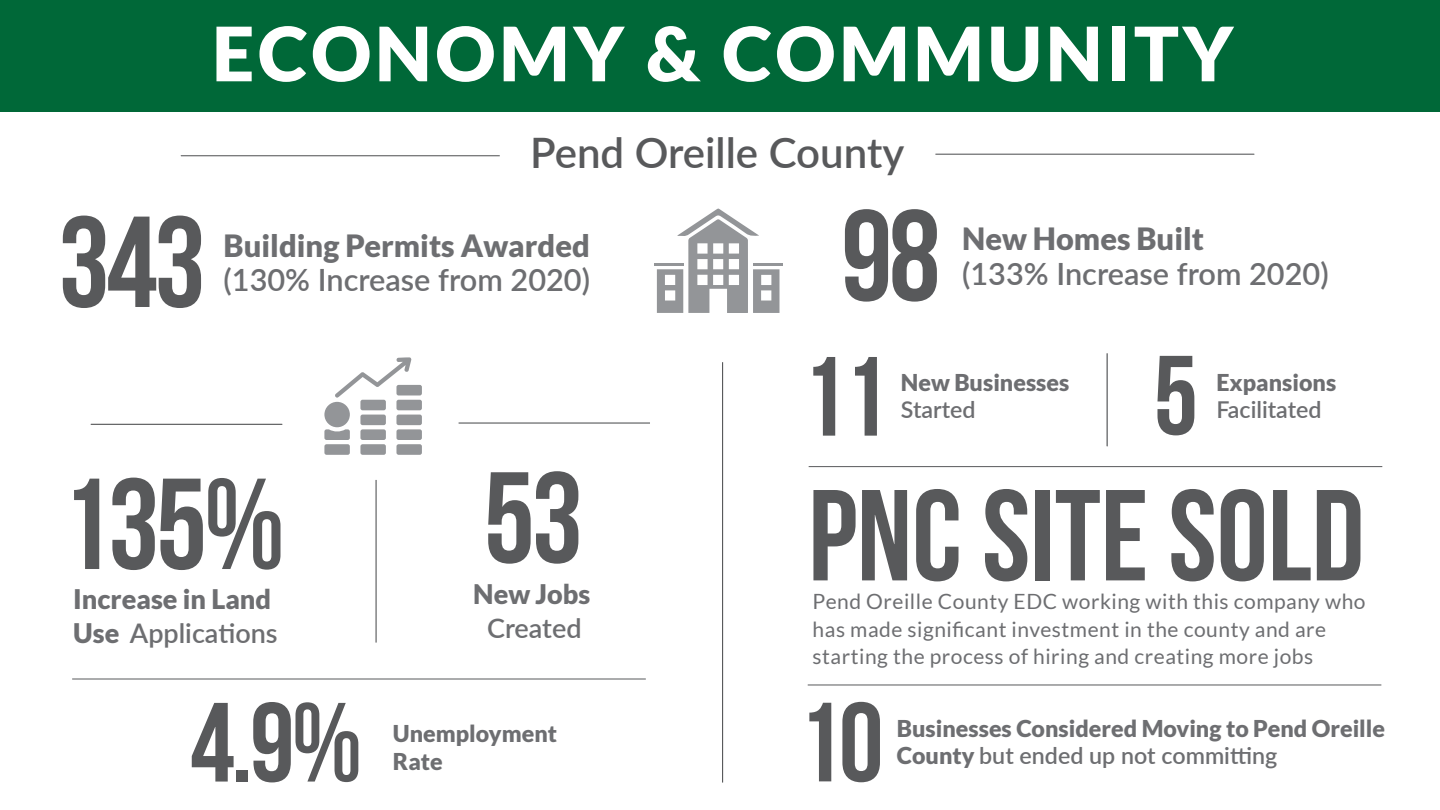
<style>
.page{position:relative;width:1440px;height:810px;background:#fff}
.page>*{position:absolute;margin:0;border:0;box-sizing:border-box;transform-origin:0 0}
.t1{font:129.15px "Bebas Neue";color:#58595b}
.t2{font:112.35px "Bebas Neue";color:#58595b}
.t3{font:900 75px "Lato";letter-spacing:.05em;color:#fff}
.t4{font:600 42px "Lato";color:#58595b}
.t5{font:600 30.75px "Lato";color:#6d6e71}
.t6{font:900 30.75px "Lato";color:#6d6e71}
.t7{font:900 27px/34.5px "Lato";color:#6d6e71}
.t8{font:600 27px "Lato";color:#6d6e71}
.t9{font:900 23.25px/27.9px "Lato";color:#6d6e71}
.t10{font:600 23.25px "Lato";color:#6d6e71}
.t11{font:21px/27px "Lato";letter-spacing:.025em;color:#6d6e71}
.s1{font-weight:600}
.s2{font-weight:900}
</style>
<div class="page">
<div style="left:0;top:1px;width:1440px;height:111px;background:#006838"></div>
<hr style="left:181px;top:155px;width:319px;height:1px;background:#58595b">
<hr style="left:935px;top:154px;width:319px;height:1px;background:#58595b">
<hr style="left:91px;top:424px;width:191px;height:1px;background:#58595b">
<hr style="left:1106px;top:353px;width:1px;height:93px;background:#58595b">
<hr style="left:722px;top:362px;width:1px;height:421px;background:#58595b">
<div style="left:324px;top:444px;width:26px;height:11px;background:#939598;border-radius:2px"></div>
<div style="left:396px;top:444px;width:26px;height:11px;background:#939598;border-radius:2px"></div>
<div style="left:396px;top:429px;width:26px;height:11px;background:#939598;border-radius:2px"></div>
<div style="left:396px;top:415px;width:26px;height:10px;background:#939598;border-radius:2px"></div>
<div style="left:396px;top:400px;width:26px;height:10px;background:#939598;border-radius:2px"></div>
<div style="left:360px;top:444px;width:26px;height:11px;background:#939598;border-radius:2px"></div>
<div style="left:360px;top:429px;width:26px;height:11px;background:#939598;border-radius:2px"></div>
<div style="left:360px;top:415px;width:26px;height:10px;background:#939598;border-radius:2px"></div>
<div style="left:396px;top:385px;width:26px;height:10px;background:#939598;border-radius:2px"></div>
<div style="left:360px;top:400px;width:26px;height:10px;background:#939598;border-radius:2px"></div>
<svg style="left:324px;top:429px;width:26px;height:11px"></svg>
<div style="left:324px;top:402px;width:26px;height:25px;background:#939598;border-radius:50%"></div>
<svg style="left:335px;top:357px;width:76px;height:41px"></svg>
<hr style="left:458px;top:422px;width:192px;height:2px;background:#58595b">
<hr style="left:375px;top:480px;width:2px;height:163px;background:#58595b">
<svg style="left:657px;top:208px;width:122px;height:105px"></svg>
<hr style="left:654px;top:263px;width:29px;height:2px;background:#939598">
<hr style="left:753px;top:263px;width:29px;height:2px;background:#939598">
<hr style="left:808px;top:685px;width:573px;height:1px;background:#58595b">
<hr style="left:808px;top:466px;width:574px;height:1px;background:#58595b">
<hr style="left:72px;top:679px;width:574px;height:1px;background:#58595b">
<h3 class="t3" style="left:212px;top:10px;width:1023px">ECONOMY &amp; COMMUNITY</h3>
<h1 class="t1" style="left:58px;top:192px;width:148px">343</h1>
<h3 class="t4" style="left:530px;top:122px;width:376px">Pend Oreille County</h3>
<h3 class="t6" style="left:224px;top:227px;width:368px">Building Permits Awarded</h3>
<h3 class="t5" style="left:224px;top:258px;width:368px">(130% Increase from 2020)</h3>
<h1 class="t1" style="left:841px;top:185px;width:101px">98</h1>
<h3 class="t6" style="left:962px;top:221px;width:243px">New Homes Built</h3>
<h3 class="t5" style="left:962px;top:251px;width:368px">(133% Increase from 2020)</h3>
<h2 class="t2" style="left:801px;top:335px;width:88px">11</h2>
<p class="t9" style="left:901px;top:368px;width:170px">New Businesses</p>
<p class="t10" style="left:901px;top:392px;width:76px">Started</p>
<h2 class="t2" style="left:1153px;top:334px;width:46px">5</h2>
<p class="t9" style="left:1216px;top:368px;width:121px">Expansions</p>
<p class="t10" style="left:1216px;top:392px;width:107px">Facilitated</p>
<h1 class="t1" style="left:60px;top:454px;width:226px">135%</h1>
<p class="t7" style="left:73px;top:581px;width:206px">Increase in Land<br>Use <span class="s1">Applications</span></p>
<h2 class="t2" style="left:190px;top:681px;width:173px">4.9%</h2>
<h1 class="t1" style="left:484px;top:447px;width:101px">53</h1>
<p class="t7" style="left:473px;top:576px;width:119px">New Jobs</p>
<p class="t8" style="left:487px;top:609px;width:96px">Created</p>
<p class="t9" style="left:393px;top:719px;width:166px">Unemployment<br>Rate</p>
<h1 class="t1" style="left:808px;top:465px;width:557px">PNC Site Sold</h1>
<p class="t11" style="left:812px;top:588px;width:554px">Pend Oreille County EDC working with this company who has made significant investment in the county and are starting the process of hiring and creating more jobs</p>
<h2 class="t2" style="left:797px;top:681px;width:88px">10</h2>
<p class="t9" style="left:897px;top:714px;width:490px">Businesses Considered Moving to Pend Oreille</p>
<p class="t10" style="left:897px;top:739px;width:382px"><span class="s2">County</span> but ended up not committing</p>
</div>
